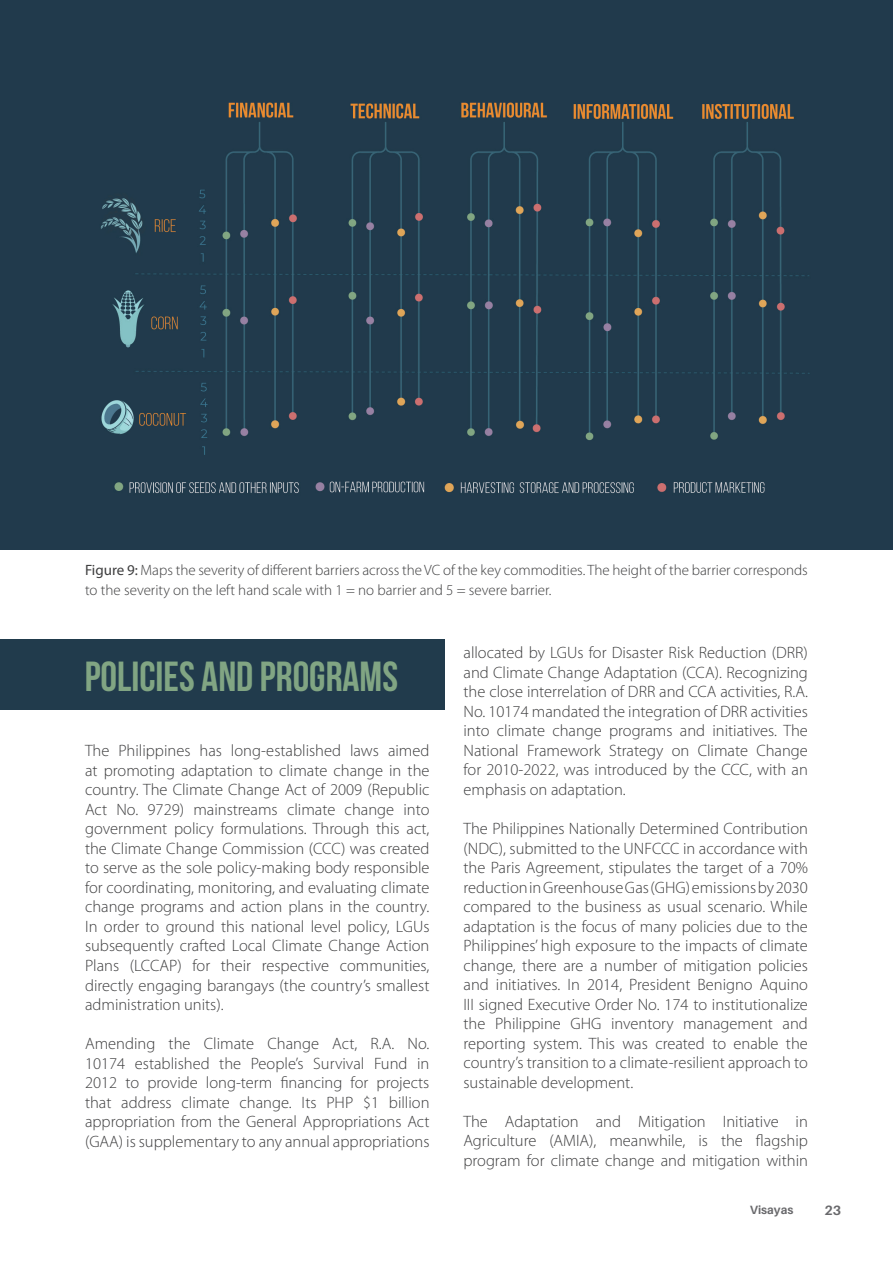
<style>
.page{position:relative;width:893px;height:1263px;background:#fff}
.page>*{position:absolute;margin:0;border:0;box-sizing:border-box;transform-origin:0 0}
.TITULO_1{font:42px "Bebas Neue";color:#81a583}
.TEXTO_NUEVO{font:300 16.5px/19.5px "Myriad Pro";color:#3e3e3f;text-align:justify}
.TEXTO_NUEVO-2{font:300 15px/19.5px "Myriad Pro";color:#3e3e3f}
.t1{font:700 13.5px "Aileron";color:#69696c}
.t2{font:700 12px "Aileron";color:#69696c}
.s1{font-weight:400}
</style>
<div class="page">
<div style="left:0;top:0;width:893px;height:549px;background:#213a4c"></div>
<img style="left:100px;top:102px;width:710px;height:392px">
<div style="left:0;top:639px;width:445px;height:71px;background:#213b4c"></div>
<p class="TEXTO_NUEVO-2" style="left:85px;top:561px;width:724px"><span class="s1">Figure 9:</span> Maps the severity of different barriers across the VC of the key commodities. The height of the barrier corresponds to the severity on the left hand scale with 1 = no barrier and 5 = severe barrier.</p>
<p class="TITULO_1" style="left:85px;top:653px;width:315px">POLICIES AND PROGRAMS</p>
<p class="TEXTO_NUEVO" style="left:85px;top:741px;width:346px">The Philippines has long-established laws aimed at promoting adaptation to climate change in the country. The Climate Change Act of 2009 (Republic Act No. 9729) mainstreams climate change into government policy formulations. Through this act, the Climate Change Commission (CCC) was created to serve as the sole policy-making body responsible for coordinating, monitoring, and evaluating climate change programs and action plans in the country.<br>In order to ground this national level policy, LGUs subsequently crafted Local Climate Change Action Plans (LCCAP) for their respective communities, directly engaging barangays (the country’s smallest administration units).</p>
<p class="TEXTO_NUEVO" style="left:85px;top:1034px;width:346px">Amending the Climate Change Act, R.A. No.<br>10174 established the People’s Survival Fund in 2012 to provide long-term financing for projects that address climate change. Its PHP $1 billion appropriation from the General Appropriations Act (GAA) is supplementary to any annual appropriations</p>
<p class="TEXTO_NUEVO" style="left:463px;top:643px;width:346px">allocated by LGUs for Disaster Risk Reduction (DRR) and Climate Change Adaptation (CCA). Recognizing the close interrelation of DRR and CCA activities, R.A.<br>No. 10174 mandated the integration of DRR activities into climate change programs and initiatives. The National Framework Strategy on Climate Change for 2010-2022, was introduced by the CCC, with an emphasis on adaptation.</p>
<p class="TEXTO_NUEVO" style="left:463px;top:819px;width:346px">The Philippines Nationally Determined Contribution (NDC), submitted to the UNFCCC in accordance with the Paris Agreement, stipulates the target of a 70% reduction in Greenhouse Gas (GHG) emissions by 2030 compared to the business as usual scenario. While adaptation is the focus of many policies due to the Philippines’ high exposure to the impacts of climate change, there are a number of mitigation policies and initiatives. In 2014, President Benigno Aquino III signed Executive Order No. 174 to institutionalize the Philippine GHG inventory management and reporting system. This was created to enable the country’s transition to a climate-resilient approach to sustainable development.</p>
<p class="TEXTO_NUEVO" style="left:463px;top:1111px;width:346px">The Adaptation and Mitigation Initiative in Agriculture (AMIA), meanwhile, is the flagship program for climate change and mitigation within</p>
<p class="t2" style="left:750px;top:1203px;width:45px">Visayas</p>
<p class="t1" style="left:824px;top:1203px;width:18px">23</p>
</div>
